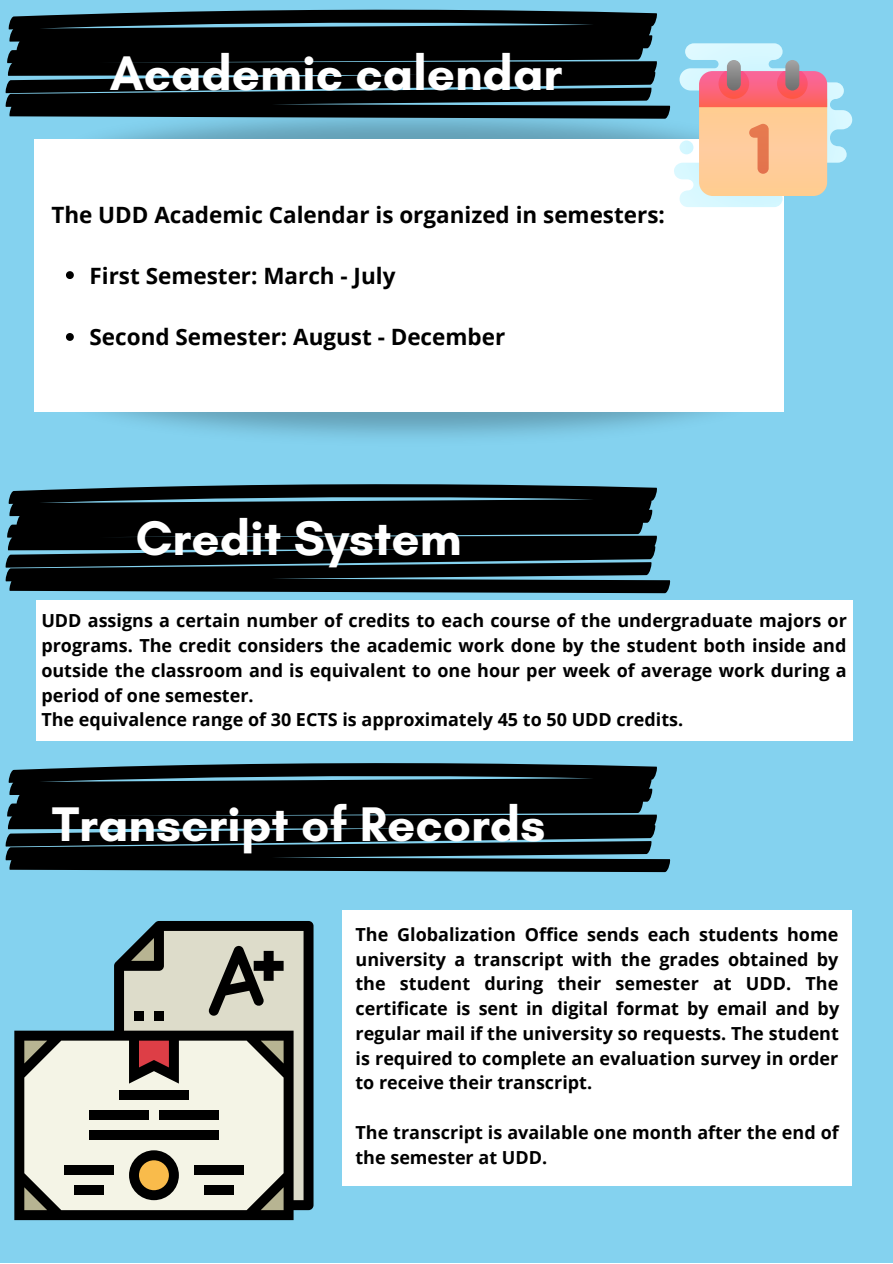
<style>
.page{position:relative;width:893px;height:1264px;background:#fff}
.page>*{position:absolute;margin:0;border:0;box-sizing:border-box;transform-origin:0 0}
.t1{font:700 49.5px "Glacial Indifference";color:#fff}
.t2{font:700 22.5px "Open Sans";color:#000}
.t3{font:700 18px/24.8px "Open Sans";color:#000}
</style>
<div class="page">
<div style="left:0;top:0;width:892px;height:1262px;background:#84d2ef"></div>
<svg style="left:5px;top:9px;width:652px;height:84px;background:#141f24"></svg>
<img style="left:104px;top:341px;width:680px;height:96px">
<div style="left:34px;top:139px;width:749px;height:273px;background:#fff"></div>
<svg style="left:5px;top:484px;width:652px;height:83px;background:#0d1518"></svg>
<svg style="left:6px;top:562px;width:664px;height:31px;background:#121d22"></svg>
<svg style="left:5px;top:763px;width:652px;height:83px;background:#0d1518"></svg>
<svg style="left:6px;top:841px;width:664px;height:31px;background:#121e22"></svg>
<svg style="left:6px;top:43px;width:846px;height:164px"></svg>
<svg style="left:14px;top:921px;width:299px;height:299px;background:#a2aca7"></svg>
<div style="left:134px;top:1010px;width:10px;height:10px;background:#000"></div>
<div style="left:154px;top:1010px;width:10px;height:10px;background:#000"></div>
<div style="left:119px;top:1090px;width:70px;height:10px;background:#000"></div>
<div style="left:89px;top:1110px;width:60px;height:10px;background:#000"></div>
<div style="left:159px;top:1110px;width:60px;height:10px;background:#000"></div>
<div style="left:89px;top:1130px;width:130px;height:10px;background:#000"></div>
<div style="left:64px;top:1165px;width:50px;height:10px;background:#000"></div>
<div style="left:74px;top:1185px;width:30px;height:10px;background:#000"></div>
<div style="left:194px;top:1165px;width:50px;height:10px;background:#000"></div>
<div style="left:204px;top:1185px;width:30px;height:10px;background:#000"></div>
<svg style="left:129px;top:1150px;width:50px;height:50px;background:#7b6a47"></svg>
<svg style="left:66px;top:271px;width:8px;height:8px"></svg>
<svg style="left:66px;top:333px;width:8px;height:8px"></svg>
<div style="left:36px;top:600px;width:816px;height:140px;background:#fff"></div>
<div style="left:342px;top:909px;width:510px;height:276px;background:#fff"></div>
<h1 class="t1" style="left:110px;top:43px;width:454px">Academic calendar</h1>
<p class="t2" style="left:51px;top:199px;width:615px">The UDD Academic Calendar is organized in semesters:</p>
<p class="t2" style="left:90px;top:259px;width:307px">First Semester: March - July</p>
<p class="t2" style="left:90px;top:321px;width:417px">Second Semester: August - December</p>
<h1 class="t1" style="left:136px;top:508px;width:327px">Credit System</h1>
<p class="t3" style="left:41px;top:608px;width:807px">UDD assigns a certain number of credits to each course of the undergraduate majors or programs. The credit considers the academic work done by the student both inside and outside the classroom and is equivalent to one hour per week of average work during a period of one semester.<br>The equivalence range of 30 ECTS is approximately 45 to 50 UDD credits.</p>
<h1 class="t1" style="left:52px;top:794px;width:494px">Transcript of Records</h1>
<p class="t3" style="left:355px;top:921px;width:485px;text-align:justify">The Globalization Office sends each students home university a transcript with the grades obtained by the student during their semester at UDD. The certificate is sent in digital format by email and by regular mail if the university so requests. The student is required to complete an evaluation survey in order to receive their transcript.</p>
<p class="t3" style="left:355px;top:1119px;width:484px">The transcript is available one month after the end of the semester at UDD.</p>
</div>
